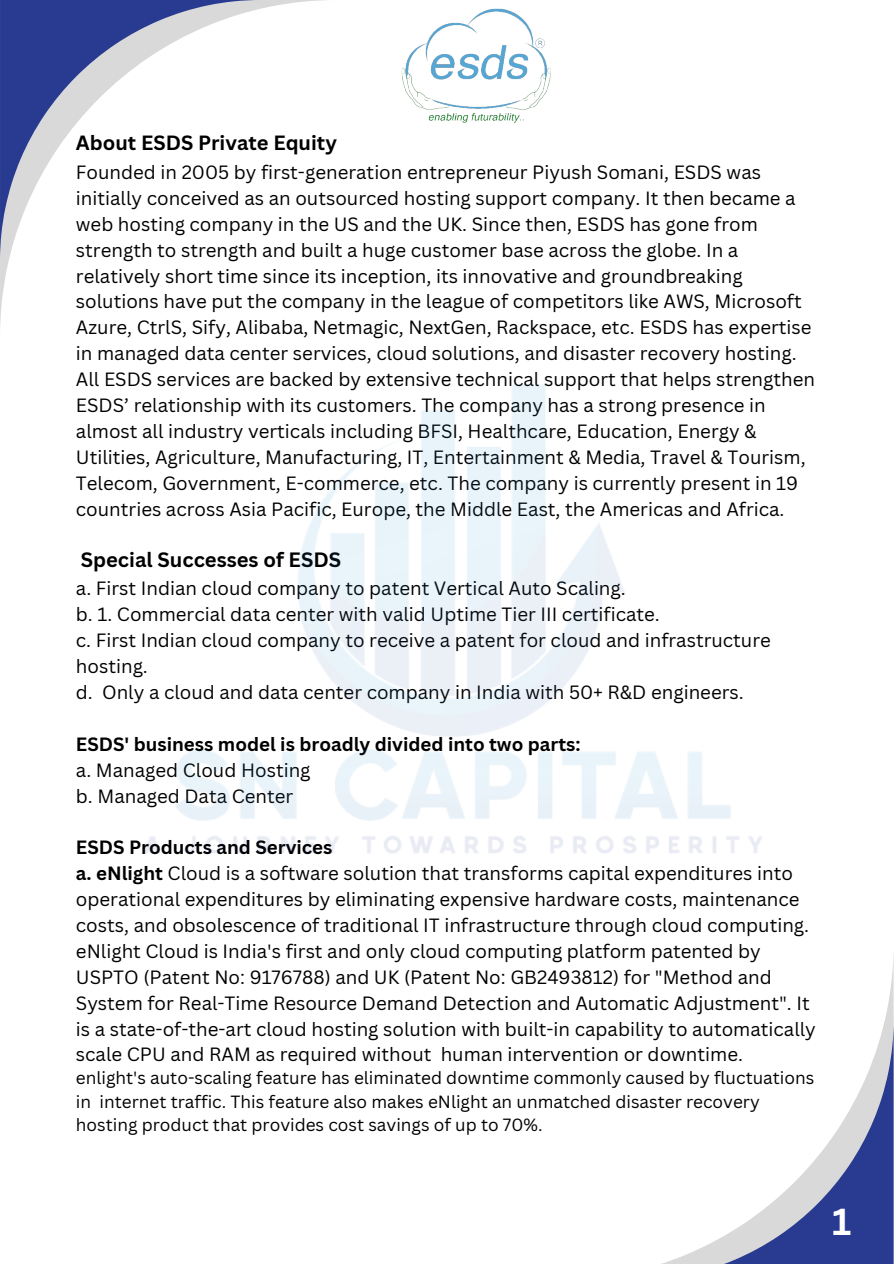
<style>
.page{position:relative;width:894px;height:1264px;background:#fff}
.page>*{position:absolute;margin:0;border:0;box-sizing:border-box;transform-origin:0 0}
.t1{font:700 36.6px "Canva Sans";color:#fff}
.t2{font:700 20.25px "Canva Sans";color:#000}
.t3{font:700 20.1px "Canva Sans";color:#000}
.t4{font:18.75px/26px "Canva Sans";color:#000}
.t5{font:700 18.75px "Canva Sans";color:#000}
.t6{font:17.25px/23.7px "Canva Sans";color:#000}
.s1{font-weight:700}
</style>
<div class="page">
<svg style="left:0;top:0;width:325px;height:325px"></svg>
<svg style="left:0;top:0;width:261px;height:261px"></svg>
<svg style="left:665px;top:1019px;width:228px;height:244px"></svg>
<img style="left:401px;top:8px;width:150px;height:115px">
<p class="t3" style="left:76px;top:128px;width:262px">About ESDS Private Equity</p>
<p class="t4" style="left:76px;top:159px;width:737px">Founded in 2005 by first-generation entrepreneur Piyush Somani, ESDS was initially conceived as an outsourced hosting support company. It then became a web hosting company in the US and the UK. Since then, ESDS has gone from strength to strength and built a huge customer base across the globe. In a relatively short time since its inception, its innovative and groundbreaking solutions have put the company in the league of competitors like AWS, Microsoft Azure, CtrlS, Sify, Alibaba, Netmagic, NextGen, Rackspace, etc. ESDS has expertise in managed data center services, cloud solutions, and disaster recovery hosting.</p>
<p class="t4" style="left:76px;top:366px;width:740px">All ESDS services are backed by extensive technical support that helps strengthen ESDS’ relationship with its customers. The company has a strong presence in almost all industry verticals including BFSI, Healthcare, Education, Energy &amp; Utilities, Agriculture, Manufacturing, IT, Entertainment &amp; Media, Travel &amp; Tourism, Telecom, Government, E-commerce, etc. The company is currently present in 19 countries across Asia Pacific, Europe, the Middle East, the Americas and Africa.</p>
<p class="t2" style="left:81px;top:545px;width:262px">Special Successes of ESDS</p>
<h1 class="t4" style="left:76px;top:575px;width:551px">a. First Indian cloud company to patent Vertical Auto Scaling.</h1>
<p class="t4" style="left:76px;top:601px;width:585px">b. 1. Commercial data center with valid Uptime Tier III certificate.</p>
<p class="t4" style="left:76px;top:627px;width:696px">c. First Indian cloud company to receive a patent for cloud and infrastructure hosting.</p>
<p class="t4" style="left:76px;top:678px;width:669px">d. Only a cloud and data center company in India with 50+ R&amp;D engineers.</p>
<p class="t5" style="left:76px;top:730px;width:506px">ESDS' business model is broadly divided into two parts:</p>
<p class="t4" style="left:76px;top:756px;width:236px">a. Managed Cloud Hosting</p>
<p class="t4" style="left:76px;top:782px;width:219px">b. Managed Data Center</p>
<p class="t5" style="left:76px;top:834px;width:258px">ESDS Products and Services</p>
<p class="t4" style="left:76px;top:860px;width:741px"><span class="s1">a. eNlight</span> Cloud is a software solution that transforms capital expenditures into operational expenditures by eliminating expensive hardware costs, maintenance costs, and obsolescence of traditional IT infrastructure through cloud computing. eNlight Cloud is India's first and only cloud computing platform patented by USPTO (Patent No: 9176788) and UK (Patent No: GB2493812) for "Method and System for Real-Time Resource Demand Detection and Automatic Adjustment". It is a state-of-the-art cloud hosting solution with built-in capability to automatically scale CPU and RAM as required without human intervention or downtime.</p>
<p class="t6" style="left:76px;top:1065px;width:739px">enlight's auto-scaling feature has eliminated downtime commonly caused by fluctuations in internet traffic. This feature also makes eNlight an unmatched disaster recovery hosting product that provides cost savings of up to 70%.</p>
<p class="t1" style="left:830px;top:1195px;width:23px">3</p>
<p class="t1" style="left:832px;top:1195px;width:21px">1</p>
</div>
